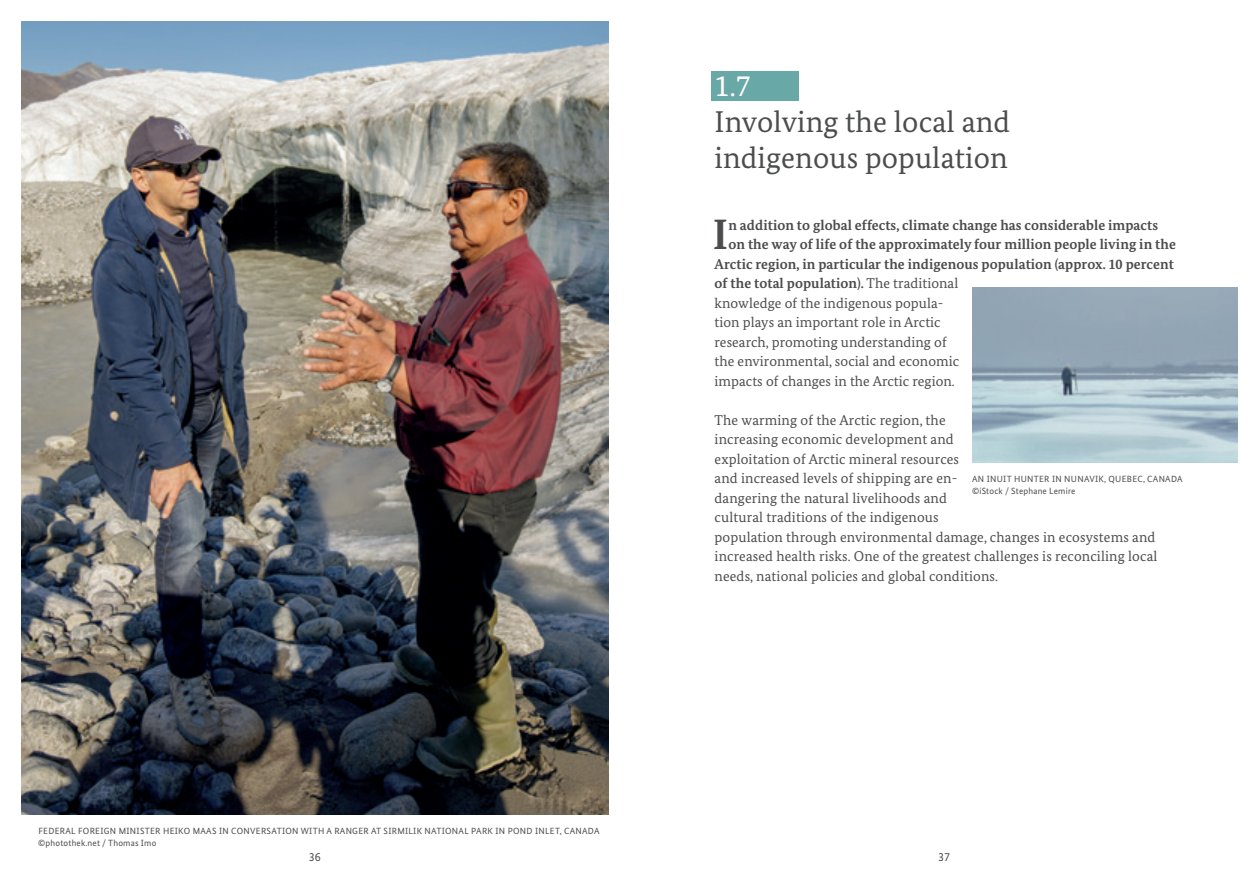
<style>
.page{position:relative;width:1259px;height:893px;background:#fff}
.page>*{position:absolute;margin:0;border:0;box-sizing:border-box;transform-origin:0 0}
.t1{font:700 42.45px "Bundes Serif";color:#4b4c4d}
.t2{font:30px "Bundes Serif";letter-spacing:.005em;color:#4b4c4d}
.t3{font:30px "Bundes Serif";color:#fff}
.t4{font:14.25px/19.5px "Bundes Serif";letter-spacing:.01em;color:#4b4c4d}
.t5{font:700 14.25px "Bundes Serif";letter-spacing:.005em;color:#4b4c4d}
.t6{font:12px "Bundes Sans";color:#4b4c4d}
.t7{font:9px "Bundes Sans";letter-spacing:.03em;color:#4b4c4d}
.s1{font-weight:400}
</style>
<div class="page">
<div style="left:711px;top:71px;width:88px;height:30px;background:#68a8a7"></div>
<img style="left:21px;top:21px;width:587px;height:793px">
<img style="left:972px;top:287px;width:265px;height:176px">
<p class="t7" style="left:38px;top:825px;width:563px">FEDERAL FOREIGN MINISTER HEIKO MAAS IN CONVERSATION WITH A RANGER AT SIRMILIK NATIONAL PARK IN POND INLET, CANADA</p>
<p class="t7" style="left:38px;top:837px;width:120px">©photothek.net / Thomas Imo</p>
<p class="t6" style="left:309px;top:850px;width:13px">36</p>
<p class="t3" style="left:714px;top:67px;width:38px">1.7</p>
<p class="t2" style="left:714px;top:103px;width:297px">Involving the local and</p>
<p class="t2" style="left:714px;top:139px;width:295px">indigenous population</p>
<p class="t1" style="left:713px;top:209px;width:17px">I</p>
<p class="t5" style="left:728px;top:216px;width:431px">n addition to global effects, climate change has considerable impacts</p>
<p class="t5" style="left:728px;top:235px;width:449px">on the way of life of the approximately four million people living in the</p>
<p class="t5" style="left:714px;top:255px;width:461px">Arctic region, in particular the indigenous population (approx. 10 percent</p>
<p class="t5" style="left:714px;top:274px;width:245px">of the total population). <span class="s1">The traditional</span></p>
<p class="t4" style="left:714px;top:293px;width:230px">knowledge of the indigenous popula-</p>
<p class="t4" style="left:714px;top:312px;width:228px">tion plays an important role in Arctic</p>
<p class="t4" style="left:714px;top:332px;width:234px">research, promoting understanding of</p>
<p class="t4" style="left:714px;top:351px;width:246px">the environmental, social and economic</p>
<p class="t4" style="left:714px;top:371px;width:242px">impacts of changes in the Arctic region.</p>
<p class="t4" style="left:714px;top:410px;width:444px">The warming of the Arctic region, the<br>increasing economic development and<br>exploitation of Arctic mineral resources<br>and increased levels of shipping are en-<br>dangering the natural livelihoods and<br>cultural traditions of the indigenous<br>population through environmental damage, changes in ecosystems and increased health risks. One of the greatest challenges is reconciling local needs, national policies and global conditions.</p>
<p class="t7" style="left:972px;top:473px;width:212px">AN INUIT HUNTER IN NUNAVIK, QUEBEC, CANADA</p>
<p class="t7" style="left:972px;top:485px;width:105px">©iStock / Stephane Lemire</p>
<p class="t6" style="left:938px;top:850px;width:13px">37</p>
</div>
